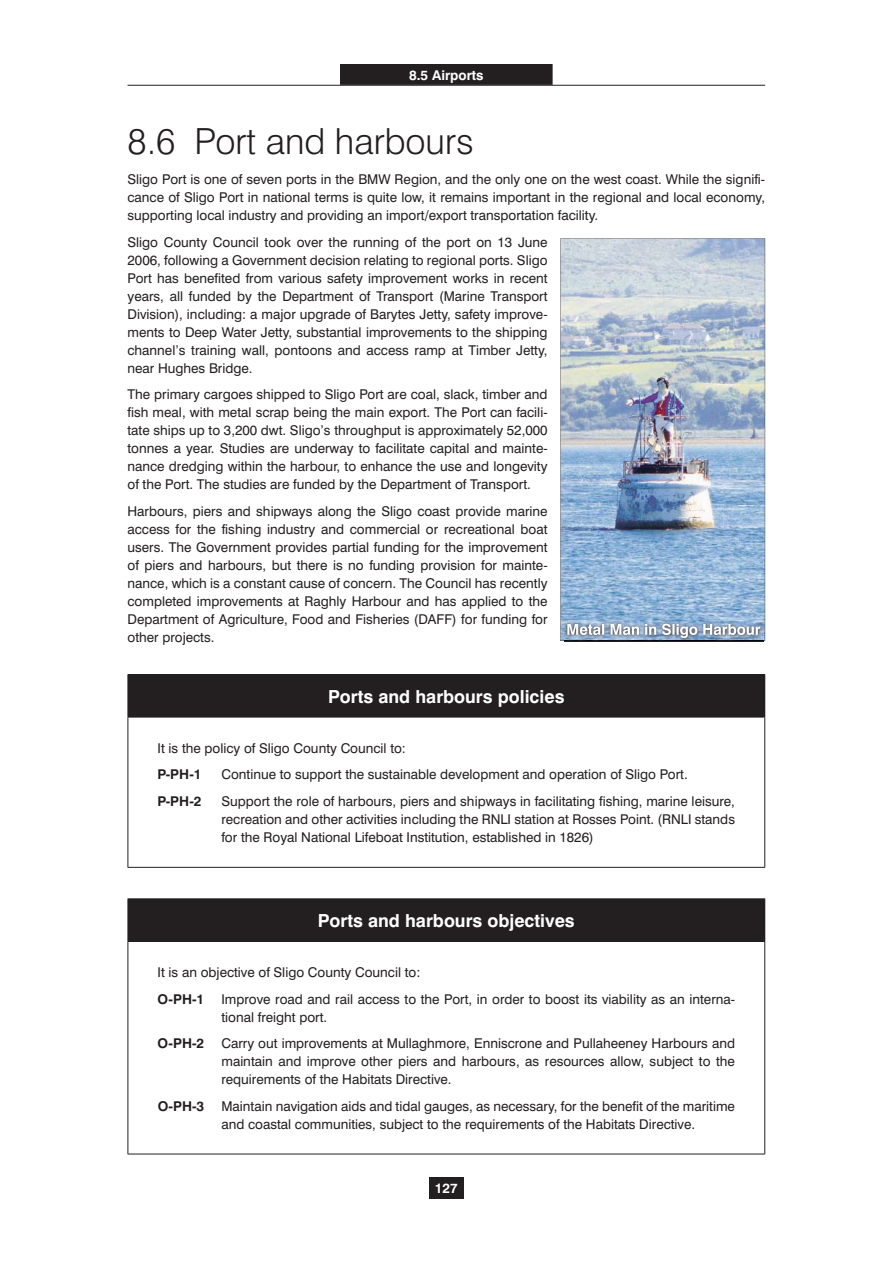
<style>
.page{position:relative;width:893px;height:1263px;background:#fff}
.page>*{position:absolute;margin:0;border:0;box-sizing:border-box;transform-origin:0 0}
.t1{font:300 36px "Swiss 721 BT";color:#231f20}
.t2{font:700 18px "Swiss 721 BT";color:#fff}
.t3{font:13.5px/18px "Swiss 721 BT";color:#231f20;text-align:justify}
.t4{font:700 13.5px "Swiss 721 BT";color:#231f20}
.t5{font:700 13.5px "Swiss 721 BT";color:#fff}
</style>
<div class="page">
<hr style="left:128px;top:85px;width:637px;height:1px;background:#231f20">
<div style="left:341px;top:65px;width:211px;height:19px;background:#231f20"></div>
<div style="left:340px;top:64px;width:213px;height:21px;border:2px solid #231f20"></div>
<div style="left:429px;top:1177px;width:35px;height:22px;background:#231f20"></div>
<div style="left:128px;top:675px;width:637px;height:42px;background:#231f20"></div>
<hr style="left:128px;top:674px;width:637px;height:1px;background:#231f20">
<hr style="left:128px;top:717px;width:637px;height:1px;background:#231f20">
<hr style="left:128px;top:717px;width:1px;height:150px;background:#231f20">
<hr style="left:764px;top:717px;width:1px;height:150px;background:#231f20">
<hr style="left:128px;top:867px;width:637px;height:1px;background:#231f20">
<div style="left:128px;top:899px;width:637px;height:42px;background:#231f20"></div>
<hr style="left:128px;top:898px;width:637px;height:1px;background:#231f20">
<hr style="left:128px;top:941px;width:637px;height:1px;background:#231f20">
<hr style="left:128px;top:942px;width:1px;height:212px;background:#231f20">
<hr style="left:764px;top:942px;width:1px;height:212px;background:#231f20">
<hr style="left:128px;top:1154px;width:637px;height:1px;background:#231f20">
<img style="left:560px;top:238px;width:205px;height:403px">
<img style="left:564px;top:621px;width:199px;height:21px">
<svg style="left:567px;top:624px;width:193px;height:14px"></svg>
<p class="t5" style="left:409px;top:70px;width:76px">8.5 Airports</p>
<h1 class="t1" style="left:128px;top:128px;width:348px">8.6 Port and harbours</h1>
<p class="t3" style="left:128px;top:172px;width:639px">Sligo Port is one of seven ports in the BMW Region, and the only one on the west coast. While the signifi&shy;cance of Sligo Port in national terms is quite low, it remains important in the regional and local economy, supporting local industry and providing an import/export transportation facility.</p>
<p class="t3" style="left:128px;top:235px;width:422px">Sligo County Council took over the running of the port on 13 June 2006, following a Government decision relating to regional ports. Sligo Port has benefited from various safety improvement works in recent years, all funded by the Department of Transport (Marine Transport Division), including: a major upgrade of Barytes Jetty, safety improve&shy;ments to Deep Water Jetty, substantial improvements to the shipping channel’s training wall, pontoons and access ramp at Timber Jetty, near Hughes Bridge.</p>
<p class="t3" style="left:128px;top:387px;width:422px">The primary cargoes shipped to Sligo Port are coal, slack, timber and fish meal, with metal scrap being the main export. The Port can facili&shy;tate ships up to 3,200 dwt. Sligo’s throughput is approximately 52,000 tonnes a year. Studies are underway to facilitate capital and mainte&shy;nance dredging within the harbour, to enhance the use and longevity of the Port. The studies are funded by the Department of Transport.</p>
<p class="t3" style="left:128px;top:503px;width:422px">Harbours, piers and shipways along the Sligo coast provide marine access for the fishing industry and commercial or recreational boat users. The Government provides partial funding for the improvement of piers and harbours, but there is no funding provision for mainte&shy;nance, which is a constant cause of concern. The Council has recently completed improvements at Raghly Harbour and has applied to the Department of Agriculture, Food and Fisheries (DAFF) for funding for other projects.</p>
<h2 class="t2" style="left:328px;top:690px;width:238px">Ports and harbours policies</h2>
<p class="t3" style="left:158px;top:740px;width:250px">It is the policy of Sligo County Council to:</p>
<p class="t4" style="left:158px;top:770px;width:45px">P-PH-1</p>
<p class="t3" style="left:221px;top:767px;width:468px">Continue to support the sustainable development and operation of Sligo Port.</p>
<p class="t4" style="left:158px;top:796px;width:45px">P-PH-2</p>
<p class="t3" style="left:221px;top:793px;width:515px">Support the role of harbours, piers and shipways in facilitating fishing, marine leisure, recreation and other activities including the RNLI station at Rosses Point. (RNLI stands for the Royal National Lifeboat Institution, established in 1826)</p>
<h2 class="t2" style="left:318px;top:914px;width:258px">Ports and harbours objectives</h2>
<p class="t3" style="left:158px;top:965px;width:264px">It is an objective of Sligo County Council to:</p>
<p class="t4" style="left:158px;top:994px;width:48px">O-PH-1</p>
<p class="t3" style="left:221px;top:991px;width:515px">Improve road and rail access to the Port, in order to boost its viability as an interna&shy;tional freight port.</p>
<p class="t4" style="left:158px;top:1038px;width:48px">O-PH-2</p>
<p class="t3" style="left:221px;top:1036px;width:515px">Carry out improvements at Mullaghmore, Enniscrone and Pullaheeney Harbours and maintain and improve other piers and harbours, as resources allow, subject to the requirements of the Habitats Directive.</p>
<p class="t4" style="left:158px;top:1101px;width:48px">O-PH-3</p>
<p class="t3" style="left:221px;top:1098px;width:515px">Maintain navigation aids and tidal gauges, as necessary, for the benefit of the maritime and coastal communities, subject to the requirements of the Habitats Directive.</p>
<p class="t5" style="left:435px;top:1183px;width:24px">127</p>
</div>
